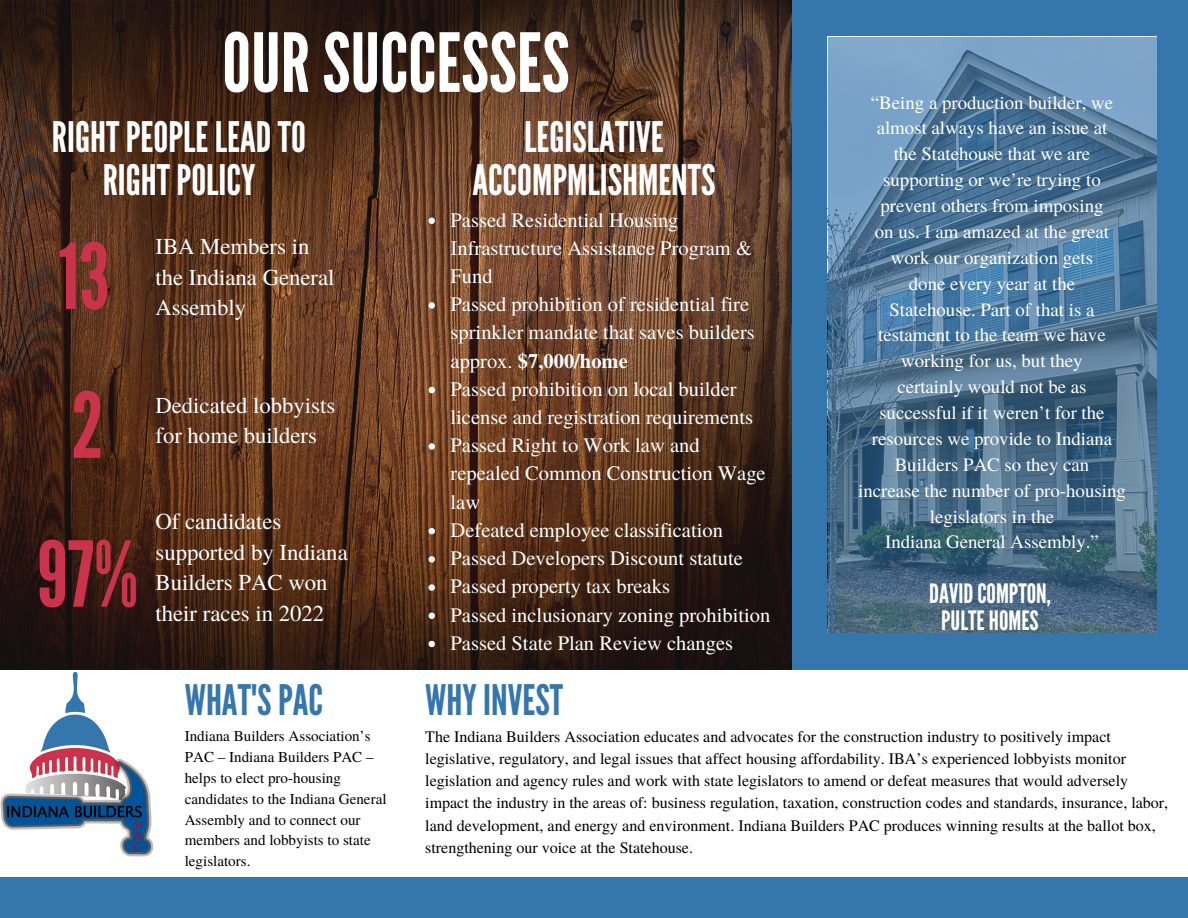
<style>
.page{position:relative;width:1188px;height:918px;background:#fff}
.page>*{position:absolute;margin:0;border:0;box-sizing:border-box;transform-origin:0 0}
.t1{font:90.45px "League Gothic";color:#c9334b}
.t2{font:81.15px "League Gothic";color:#fff}
.t3{font:42px/42.8px "League Gothic";color:#fff;text-align:center}
.t4{font:42px "League Gothic";color:#3576ad}
.t5{font:26.7px/27.2px "League Gothic";color:#fff;text-align:center}
.t6{font:22.8px/30.6px "Te X Gyre Termes";color:#fff}
.t7{font:20.55px/28.2px "Te X Gyre Termes";color:#fff}
.t8{font:18.9px/25.8px "Te X Gyre Termes";color:#fff;text-align:center}
.t9{font:16.05px/22.2px "Te X Gyre Termes";color:#000}
.t10{font:15.15px "Te X Gyre Termes";color:#000}
.s1{font-weight:700}
</style>
<div class="page">
<img style="left:0;top:0;width:792px;height:669px">
<div style="left:792px;top:0;width:396px;height:670px;background:#3576ad"></div>
<svg style="left:828px;top:37px;width:328px;height:596px"></svg>
<img style="left:0;top:672px;width:154px;height:185px">
<svg style="left:429px;top:218px;width:6px;height:6px"></svg>
<svg style="left:429px;top:302px;width:6px;height:7px"></svg>
<svg style="left:429px;top:387px;width:6px;height:6px"></svg>
<svg style="left:429px;top:443px;width:6px;height:7px"></svg>
<svg style="left:429px;top:528px;width:6px;height:6px"></svg>
<svg style="left:429px;top:556px;width:6px;height:7px"></svg>
<svg style="left:429px;top:584px;width:6px;height:7px"></svg>
<svg style="left:429px;top:613px;width:6px;height:6px"></svg>
<svg style="left:429px;top:641px;width:6px;height:6px"></svg>
<div style="left:0;top:878px;width:1188px;height:40px;background:#3576ad"></div>
<h3 class="t2" style="left:222px;top:16px;width:349px">OURSUCCESSES</h3>
<h3 class="t3" style="left:52px;top:117px;width:256px">RIGHTPEOPLE LEADTO<br>RIGHTPOLICY</h3>
<p class="t3" style="left:472px;top:117px;width:245px">LEGISLATIVE<br>ACCOMPMLISHMENTS</p>
<h5 class="t7" style="left:451px;top:204px;width:303px">Passed Residential Housing<br>Infrastructure Assistance Program &amp;<br>Fund</h5>
<p class="t7" style="left:451px;top:289px;width:306px">Passed prohibition of residential fire sprinkler mandate that saves builders approx. <span class="s1">$7,000/home</span></p>
<h5 class="t7" style="left:451px;top:374px;width:304px">Passed prohibition on local builder license and registration requirements</h5>
<h5 class="t7" style="left:451px;top:430px;width:317px">Passed Right to Work law and repealed Common Construction Wage law</h5>
<h1 class="t7" style="left:451px;top:515px;width:274px">Defeated employee classification</h1>
<p class="t7" style="left:451px;top:543px;width:294px">Passed Developers Discount statute</p>
<p class="t7" style="left:451px;top:571px;width:221px">Passed property tax breaks</p>
<p class="t7" style="left:451px;top:600px;width:321px">Passed inclusionary zoning prohibition</p>
<p class="t7" style="left:451px;top:628px;width:284px">Passed State Plan Review changes</p>
<p class="t6" style="left:155px;top:230px;width:181px">IBA Members in the Indiana General<br>Assembly</p>
<p class="t1" style="left:58px;top:224px;width:53px">13</p>
<p class="t1" style="left:72px;top:373px;width:34px">2</p>
<p class="t6" style="left:155px;top:389px;width:181px">Dedicated lobbyists for home builders</p>
<p class="t6" style="left:155px;top:505px;width:194px">Of candidates supported by Indiana<br>Builders PAC won their races in 2022</p>
<p class="t1" style="left:37px;top:522px;width:103px">97%</p>
<h6 class="t8" style="left:858px;top:88px;width:269px">“Being a production builder, we almost always have an issue at<br>the Statehouse that we are supporting or we’re trying to prevent others from imposing<br>on us. I am amazed at the great work our organization gets<br>done every year at the<br>Statehouse. Part of that is a testament to the team we have working for us, but they<br>certainly would not be as successful if it weren’t for the resources we provide to Indiana<br>Builders PAC so they can<br>increase the number of pro-housing legislators in the<br>Indiana General Assembly.”</h6>
<h4 class="t5" style="left:929px;top:580px;width:123px">DAVIDCOMPTON,<br>PULTEHOMES</h4>
<p class="t4" style="left:185px;top:676px;width:140px">WHAT'SPAC</p>
<h3 class="t4" style="left:425px;top:676px;width:139px">WHYINVEST</h3>
<h3 class="t10" style="left:185px;top:725px;width:187px">Indiana Builders Association’s</h3>
<p class="t10" style="left:185px;top:746px;width:190px">PAC – Indiana Builders PAC –</p>
<p class="t10" style="left:185px;top:767px;width:158px">helps to elect pro-housing</p>
<p class="t10" style="left:185px;top:788px;width:203px">candidates to the Indiana General</p>
<p class="t10" style="left:185px;top:809px;width:177px">Assembly and to connect our</p>
<p class="t10" style="left:185px;top:829px;width:187px">members and lobbyists to state</p>
<p class="t10" style="left:185px;top:850px;width:67px">legislators.</p>
<p class="t9" style="left:425px;top:725px;width:745px">The Indiana Builders Association educates and advocates for the construction industry to positively impact legislative, regulatory, and legal issues that affect housing affordability. IBA’s experienced lobbyists monitor legislation and agency rules and work with state legislators to amend or defeat measures that would adversely impact the industry in the areas of: business regulation, taxation, construction codes and standards, insurance, labor, land development, and energy and environment. Indiana Builders PAC produces winning results at the ballot box, strengthening our voice at the Statehouse.</p>
</div>
